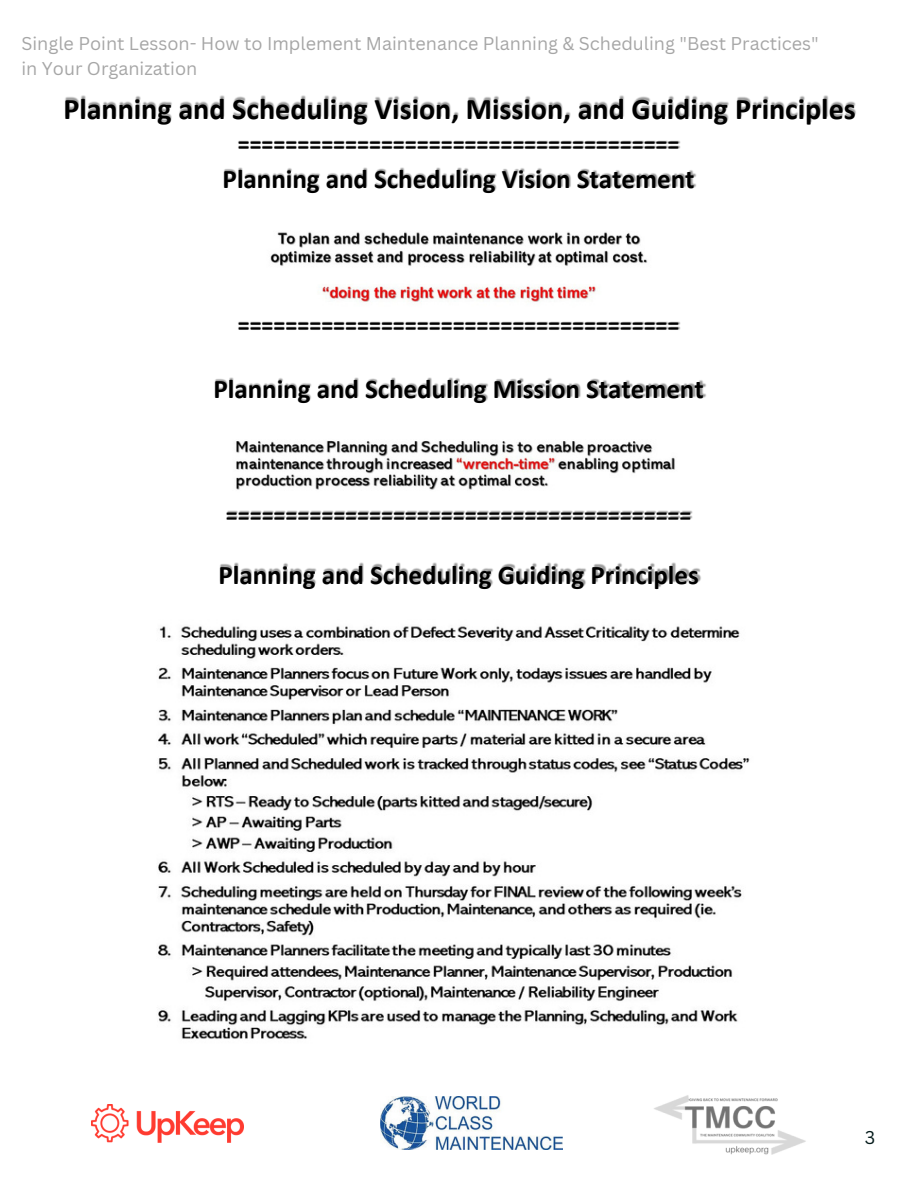
<style>
.page{position:relative;width:918px;height:1188px;background:#fff}
.page>*{position:absolute;margin:0;border:0;box-sizing:border-box;transform-origin:0 0}
.t1{font:700 30px "Calibri";color:#000}
.t2{font:700 27px "Calibri";color:#000}
.t3{font:700 24px "Calibri";color:#000}
.t4{font:18px/24.8px "Canva Sans";color:#a6a6a6}
.t5{font:18px "Canva Sans";color:#051b1b}
</style>
<div class="page">
<img style="left:65px;top:95px;width:791px;height:28px">
<img style="left:222px;top:119px;width:489px;height:30px">
<img style="left:224px;top:167px;width:473px;height:26px">
<img style="left:238px;top:321px;width:443px;height:9px">
<img style="left:215px;top:377px;width:491px;height:26px">
<img style="left:227px;top:510px;width:466px;height:9px">
<img style="left:220px;top:562px;width:481px;height:26px">
<img style="left:270px;top:232px;width:378px;height:70px">
<img style="left:236px;top:441px;width:439px;height:49px">
<img style="left:158px;top:626px;width:592px;height:413px">
<img style="left:92px;top:1104px;width:152px;height:39px">
<img style="left:381px;top:1096px;width:182px;height:53px">
<img style="left:654px;top:1095px;width:152px;height:60px">
<p class="t4" style="left:22px;top:31px;width:799px">Single Point Lesson- How to Implement Maintenance Planning &amp; Scheduling "Best Practices" in Your Organization</p>
<p class="t1" style="left:63px;top:97px;width:794px">Planning and Scheduling Vision, Mission, and Guiding Principles</p>
<p class="t3" style="left:238px;top:134px;width:443px">=====================================</p>
<p class="t2" style="left:223px;top:168px;width:473px">Planning and Scheduling Vision Statement</p>
<p class="t3" style="left:238px;top:315px;width:443px">=====================================</p>
<p class="t2" style="left:213px;top:378px;width:492px">Planning and Scheduling Mission Statement</p>
<p class="t3" style="left:226px;top:505px;width:467px">=======================================</p>
<p class="t2" style="left:219px;top:563px;width:482px">Planning and Scheduling Guiding Principles</p>
<p class="t5" style="left:865px;top:1125px;width:12px">3</p>
</div>
